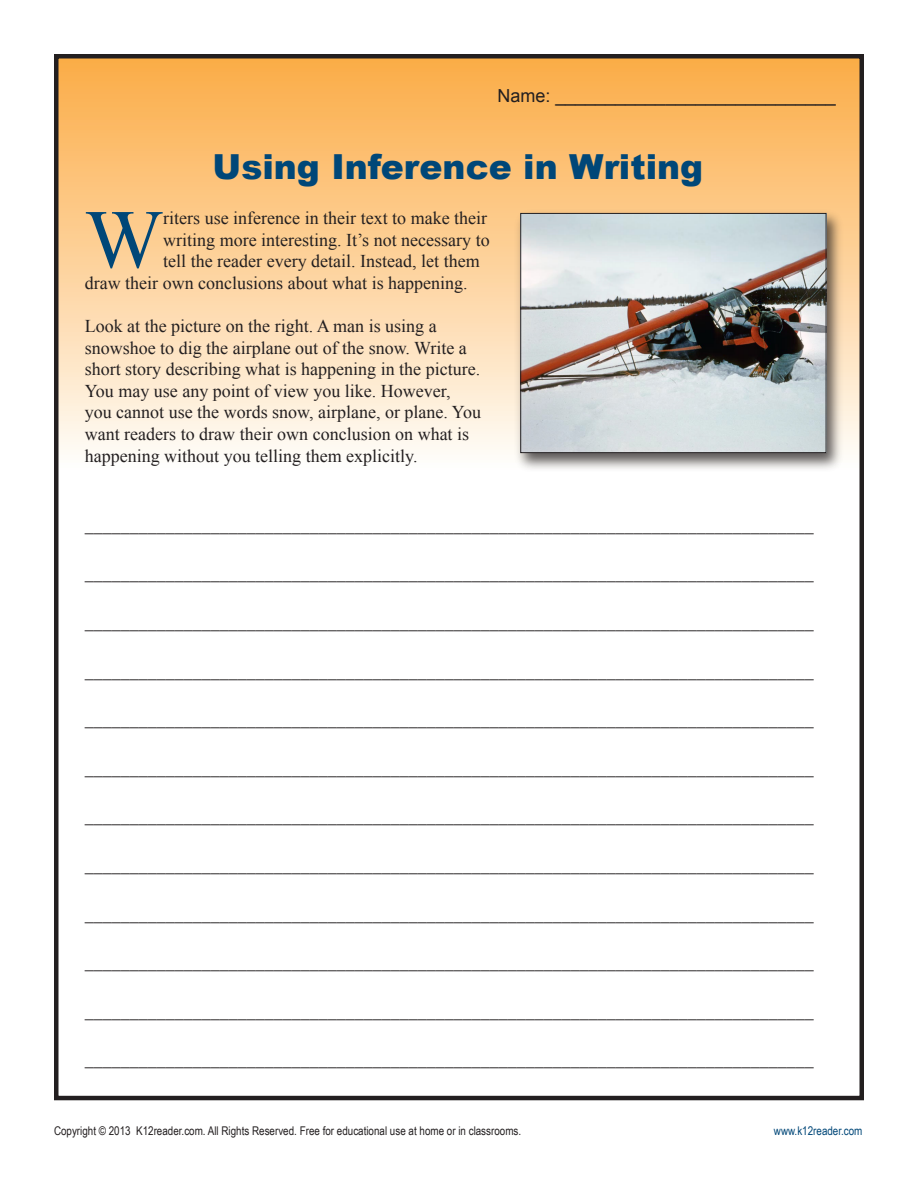
<style>
.page{position:relative;width:918px;height:1188px;background:#fff}
.page>*{position:absolute;margin:0;border:0;box-sizing:border-box;transform-origin:0 0}
.t1{font:83.25px "Times New Roman";color:#004778}
.t2{font:900 34.5px "Arial";color:#004778}
.t3{font:18px "Adobe Garamond";color:#231f20}
.t4{font:18px/21.6px "Times New Roman";color:#231f20}
.t5{font:18px "Arial";color:#231f20}
.t6{font:12px "Arial Narrow";color:#231f20}
.t7{font:12px "Arial Narrow";color:#004778}
</style>
<div class="page">
<div style="left:54px;top:54px;width:810px;height:417px;background:linear-gradient(to bottom,#fbaa43,#fffcf9)"></div>
<div style="left:54px;top:54px;width:810px;height:1046px;border:4px solid #231f20"></div>
<div style="left:514px;top:209px;width:330px;height:263px;background:#231f20;opacity:.74"></div>
<img style="left:522px;top:215px;width:302px;height:236px">
<div style="left:520px;top:213px;width:306px;height:240px;border:1px solid #231f20"></div>
<p class="t5" style="left:498px;top:83px;width:340px">Name: ____________________________</p>
<h2 class="t2" style="left:213px;top:142px;width:492px">Using Inference in Writing</h2>
<h1 class="t1" style="left:85px;top:191px;width:80px">W</h1>
<p class="t4" style="left:163px;top:207px;width:325px">riters use inference in their text to make their</p>
<p class="t4" style="left:163px;top:229px;width:328px">writing more interesting. It’s not necessary to</p>
<p class="t4" style="left:163px;top:250px;width:318px">tell the reader every detail. Instead, let them</p>
<p class="t4" style="left:85px;top:272px;width:384px">draw their own conclusions about what is happening.</p>
<p class="t4" style="left:85px;top:315px;width:398px">Look at the picture on the right. A man is using a snowshoe to dig the airplane out of the snow. Write a short story describing what is happening in the picture.<br>You may use any point of view you like. However, you cannot use the words snow, airplane, or plane. You want readers to draw their own conclusion on what is happening without you telling them explicitly.</p>
<p class="t3" style="left:85px;top:516px;width:730px">_________________________________________________________________________________</p>
<p class="t3" style="left:85px;top:565px;width:730px">_________________________________________________________________________________</p>
<p class="t3" style="left:85px;top:614px;width:730px">_________________________________________________________________________________</p>
<p class="t3" style="left:85px;top:662px;width:730px">_________________________________________________________________________________</p>
<p class="t3" style="left:85px;top:711px;width:730px">_________________________________________________________________________________</p>
<p class="t3" style="left:85px;top:759px;width:730px">_________________________________________________________________________________</p>
<p class="t3" style="left:85px;top:808px;width:730px">_________________________________________________________________________________</p>
<p class="t3" style="left:85px;top:857px;width:730px">_________________________________________________________________________________</p>
<p class="t3" style="left:85px;top:905px;width:730px">_________________________________________________________________________________</p>
<p class="t3" style="left:85px;top:954px;width:730px">_________________________________________________________________________________</p>
<p class="t3" style="left:85px;top:1002px;width:730px">_________________________________________________________________________________</p>
<p class="t3" style="left:85px;top:1051px;width:730px">_________________________________________________________________________________</p>
<p class="t6" style="left:54px;top:1122px;width:469px">Copyright © 2013 K12reader.com. All Rights Reserved. Free for educational use at home or in classrooms.</p>
<p class="t7" style="left:774px;top:1122px;width:90px">www.k12reader.com</p>
</div>
